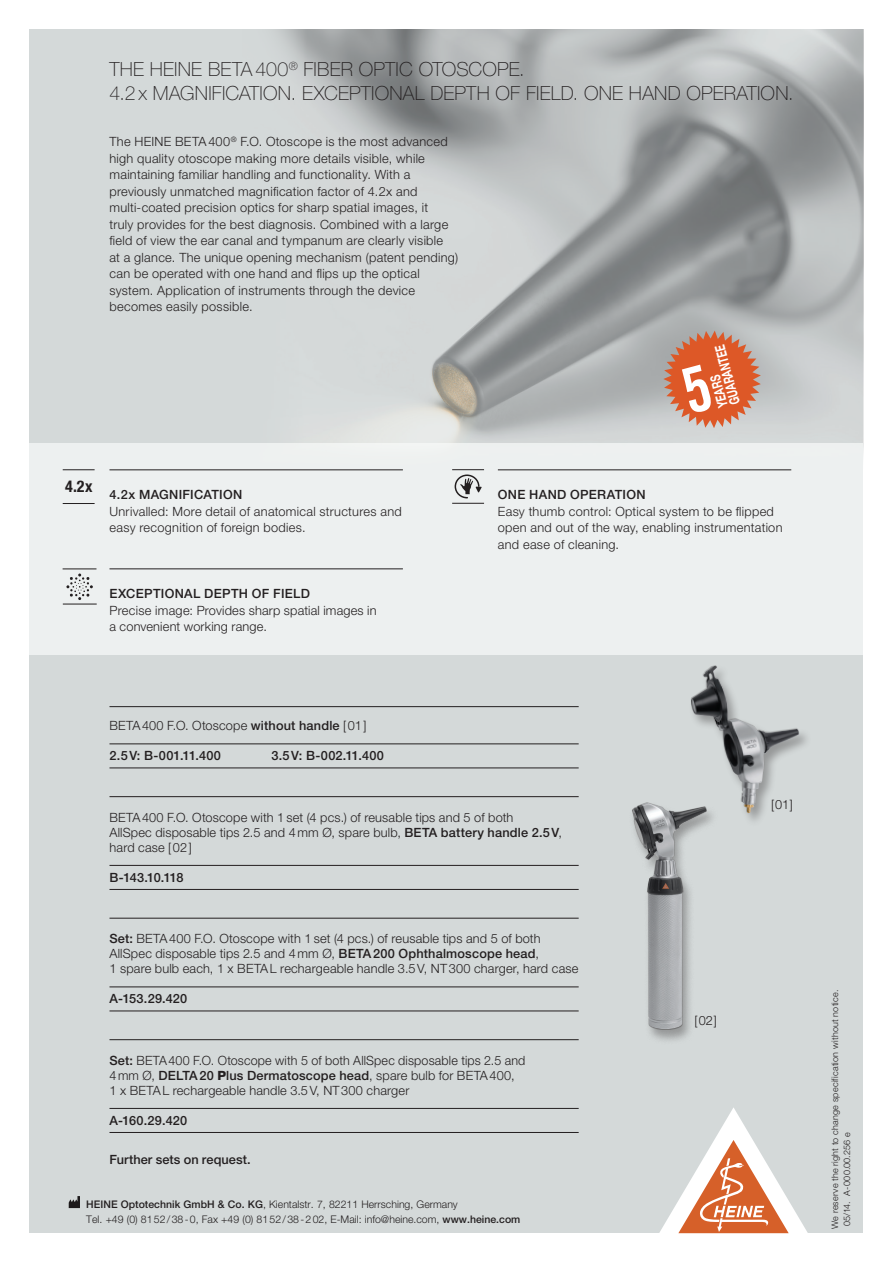
<style>
.page{position:relative;width:893px;height:1263px;background:#fff}
.page>*{position:absolute;margin:0;border:0;box-sizing:border-box;transform-origin:0 0}
.t1{font:100 19.5px/24px "Helvetica Neue LT Std";letter-spacing:.01em;color:#231f20}
.t2{font:700 13.95px/12.3px "Helvetica Neue";color:#fff;scale:.71 1}
.t3{font:300 12.75px/16.5px "Helvetica Neue LT Std";letter-spacing:.02em;color:#231f20}
.t4{font:500 12.75px "Helvetica Neue LT Std";letter-spacing:.02em;color:#231f20}
.t5{font:300 10.5px/15px "Helvetica Neue LT Std";color:#231f20}
.t6{font:300 9px/12px "Helvetica Neue LT Std";letter-spacing:.025em;color:#231f20}
.s1{font-weight:500}
.s2{font-weight:800}
</style>
<div class="page">
<div style="left:30px;top:30px;width:833px;height:1203px;background:#d4d9d9"></div>
<img style="left:234px;top:30px;width:629px;height:414px">
<img style="left:68px;top:1196px;width:12px;height:13px">
<svg style="left:659px;top:1108px;width:149px;height:125px"></svg>
<div style="left:628px;top:802px;width:91px;height:243px;background:#231f20;opacity:.35"></div>
<img style="left:632px;top:803px;width:74px;height:226px">
<div style="left:689px;top:664px;width:123px;height:164px;background:#231f20;opacity:.35"></div>
<svg style="left:689px;top:664px;width:115px;height:153px"></svg>
<img style="left:691px;top:667px;width:108px;height:146px">
<hr style="left:109px;top:706px;width:470px;height:1px;background:#231f20">
<hr style="left:109px;top:744px;width:470px;height:1px;background:#231f20">
<hr style="left:109px;top:768px;width:470px;height:1px;background:#231f20">
<hr style="left:109px;top:796px;width:470px;height:1px;background:#231f20">
<hr style="left:109px;top:865px;width:470px;height:1px;background:#231f20">
<hr style="left:109px;top:889px;width:470px;height:1px;background:#231f20">
<hr style="left:109px;top:918px;width:470px;height:1px;background:#231f20">
<hr style="left:109px;top:987px;width:470px;height:1px;background:#231f20">
<hr style="left:109px;top:1011px;width:470px;height:1px;background:#231f20">
<hr style="left:109px;top:1039px;width:470px;height:1px;background:#231f20">
<hr style="left:109px;top:1108px;width:470px;height:1px;background:#231f20">
<hr style="left:109px;top:1132px;width:470px;height:1px;background:#231f20">
<div style="left:30px;top:444px;width:833px;height:211px;background:#edf0f0"></div>
<svg style="left:455px;top:474px;width:27px;height:25px"></svg>
<hr style="left:452px;top:469px;width:32px;height:1px;background:#231f20">
<hr style="left:452px;top:503px;width:32px;height:1px;background:#231f20">
<hr style="left:63px;top:503px;width:32px;height:1px;background:#231f20">
<hr style="left:63px;top:469px;width:32px;height:1px;background:#231f20">
<hr style="left:109px;top:470px;width:294px;height:1px;background:#231f20">
<hr style="left:109px;top:569px;width:294px;height:1px;background:#231f20">
<hr style="left:498px;top:470px;width:293px;height:1px;background:#231f20">
<hr style="left:63px;top:604px;width:34px;height:1px;background:#231f20">
<hr style="left:63px;top:569px;width:33px;height:1px;background:#231f20">
<svg style="left:66px;top:573px;width:27px;height:27px"></svg>
<svg style="left:663px;top:331px;width:98px;height:97px;background:#d48669"></svg>
<h1 class="t1" style="left:109px;top:57px;width:686px">THE HEINE BETA400<sup>®</sup> FIBER OPTIC OTOSCOPE.<br>4.2 x MAGNIFICATION. EXCEPTIONAL DEPTH OF FIELD. ONE HAND OPERATION.</h1>
<p class="t3" style="left:109px;top:133px;width:350px">The HEINE BETA400<sup>®</sup> F.O. Otoscope is the most advanced high quality otoscope making more details visible, while maintaining familiar handling and functionality. With a previously unmatched magnification factor of 4.2x and multi-coated precision optics for sharp spatial images, it<br>truly provides for the best diagnosis. Combined with a large field of view the ear canal and tympanum are clearly visible<br>at a glance. The unique opening mechanism (patent pending) can be operated with one hand and flips up the optical system. Application of instruments through the device becomes easily possible.</p>
<p class="t3" style="left:109px;top:486px;width:294px;text-indent:-44px"><sup>4.2x</sup> <span class="s1">4.2x MAGNIFICATION<br></span>Unrivalled: More detail of anatomical structures and easy recognition of foreign bodies.</p>
<p class="t4" style="left:109px;top:586px;width:202px">EXCEPTIONAL DEPTH OF FIELD</p>
<p class="t3" style="left:109px;top:602px;width:269px">Precise image: Provides sharp spatial images in a convenient working range.</p>
<p class="t3" style="left:109px;top:717px;width:258px">BETA400 F.O. Otoscope <span class="s1">without handle</span> [01]</p>
<p class="t4" style="left:109px;top:748px;width:113px">2.5V: B-001.11.400</p>
<p class="t4" style="left:271px;top:748px;width:114px">3.5V: B-002.11.400</p>
<p class="t2" style="left:717px;top:409px;width:88px;rotate:-105deg">YEARS<br>GUARANTEE</p>
<p class="t4" style="left:498px;top:487px;width:149px">ONE HAND OPERATION</p>
<p class="t3" style="left:498px;top:503px;width:286px">Easy thumb control: Optical system to be flipped open and out of the way, enabling instrumentation and ease of cleaning.</p>
<p class="t3" style="left:109px;top:809px;width:454px;line-height:15px">BETA400 F.O. Otoscope with 1 set (4 pcs.) of reusable tips and 5 of both<br>AllSpec disposable tips 2.5 and 4mm Ø, spare bulb, <span class="s1">BETA battery handle 2.5V</span>, hard case [02]</p>
<p class="t4" style="left:110px;top:870px;width:76px">B-143.10.118</p>
<p class="t3" style="left:110px;top:931px;width:470px;line-height:15px"><span class="s1">Set:</span> BETA400 F.O. Otoscope with 1 set (4 pcs.) of reusable tips and 5 of both<br>AllSpec disposable tips 2.5 and 4mm Ø, <span class="s1">BETA200 Ophthalmoscope head</span>,<br>1 spare bulb each, 1 x BETAL rechargeable handle 3.5V, NT300 charger, hard case</p>
<p class="t4" style="left:110px;top:991px;width:79px">A-153.29.420</p>
<p class="t3" style="left:109px;top:1052px;width:417px;line-height:15px"><span class="s1">Set:</span> BETA400 F.O. Otoscope with 5 of both AllSpec disposable tips 2.5 and<br>4mm Ø, <span class="s1">DELTA20</span> <span class="s2">P</span><span class="s1">lus Dermatoscope head</span>, spare bulb for BETA400,<br>1 x BETAL rechargeable handle 3.5V, NT300 charger</p>
<p class="t4" style="left:109px;top:1113px;width:79px">A-160.29.420</p>
<p class="t4" style="left:109px;top:1151px;width:143px">Further sets on request.</p>
<p class="t5" style="left:86px;top:1196px;width:436px"><span class="s1">HEINE Optotechnik GmbH &amp; Co. KG</span>, Kientalstr. 7, 82211 Herrsching, Germany<br>Tel. +49 (0) 8152/38-0, Fax +49 (0) 8152/38-202, E-Mail: info@heine.com, <span class="s1">www.heine.com</span></p>
<p class="t3" style="left:771px;top:795px;width:23px">[01]</p>
<p class="t3" style="left:694px;top:1012px;width:24px">[02]</p>
<p class="t6" style="left:829px;top:1226px;width:238px;text-indent:-3px;rotate:-90deg">We reserve the right to change specification without notice.<br>05/14. A-000.00.256 e</p>
</div>
